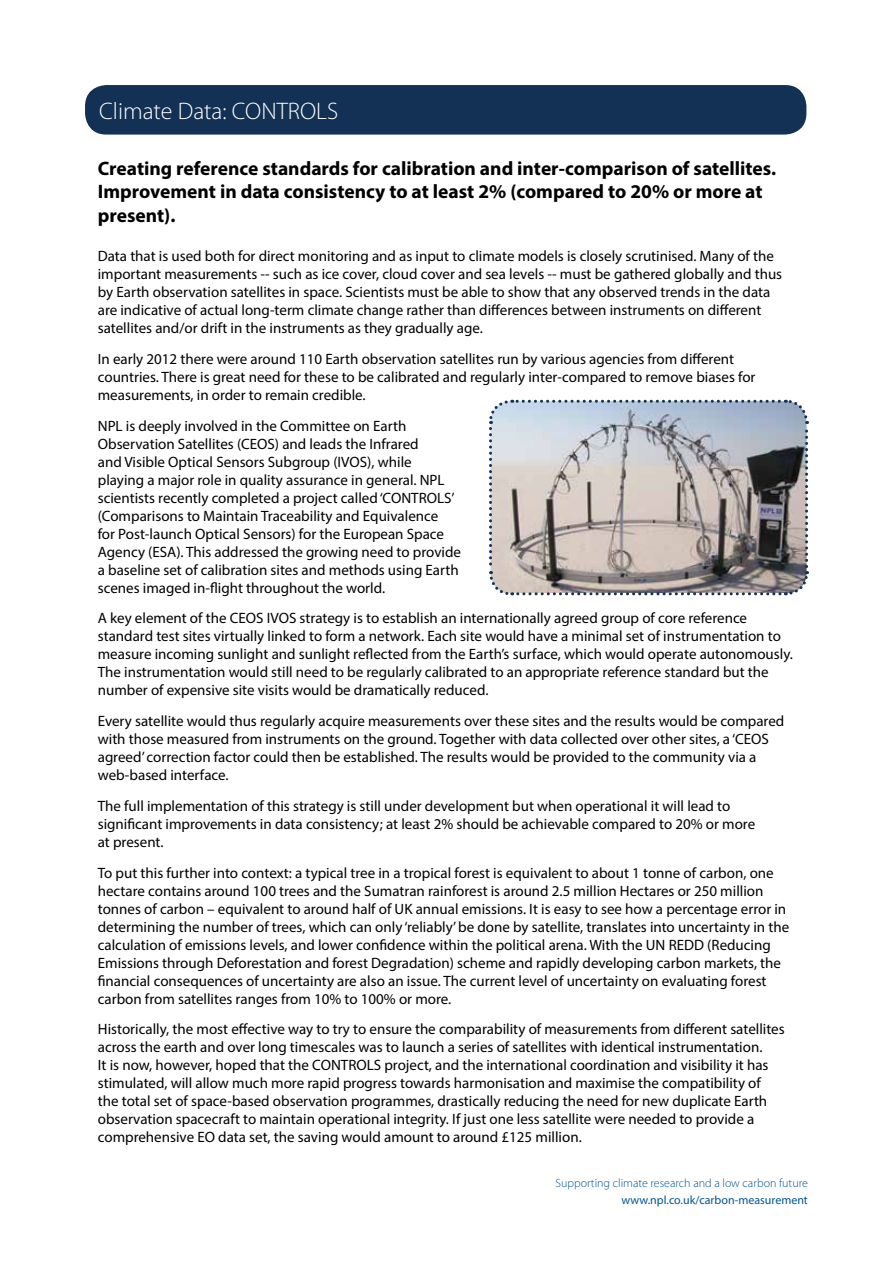
<style>
.page{position:relative;width:893px;height:1263px;background:#fff}
.page>*{position:absolute;margin:0;border:0;box-sizing:border-box;transform-origin:0 0}
.t1{font:300 24px "Myriad Pro";color:#fff}
.t2{font:700 19.5px/23.4px "Myriad Pro";color:#000}
.t3{font:15px/18px "Myriad Pro";color:#000}
.t4{font:300 12px "Myriad Pro";color:#005596}
.t5{font:12px "Myriad Pro";color:#005596}
</style>
<div class="page">
<div style="left:85px;top:85px;width:721px;height:50px;background:#133154;border-radius:21px"></div>
<svg style="left:489px;top:399px;width:320px;height:197px;background:#acaaab"></svg>
<h1 class="t1" style="left:99px;top:98px;width:240px">Climate Data: CONTROLS</h1>
<h2 class="t2" style="left:98px;top:156px;width:680px">Creating reference standards for calibration and inter-comparison of satellites.<br>Improvement in data consistency to at least 2% (compared to 20% or more at present).</h2>
<p class="t3" style="left:98px;top:247px;width:686px">Data that is used both for direct monitoring and as input to climate models is closely scrutinised. Many of the important measurements -- such as ice cover, cloud cover and sea levels -- must be gathered globally and thus by Earth observation satellites in space. Scientists must be able to show that any observed trends in the data are indicative of actual long-term climate change rather than differences between instruments on different satellites and/or drift in the instruments as they gradually age.</p>
<p class="t3" style="left:98px;top:350px;width:659px">In early 2012 there were around 110 Earth observation satellites run by various agencies from different countries. There is great need for these to be calibrated and regularly inter-compared to remove biases for measurements, in order to remain credible.</p>
<p class="t3" style="left:98px;top:416px;width:365px">NPL is deeply involved in the Committee on Earth Observation Satellites (CEOS) and leads the Infrared<br>and Visible Optical Sensors Subgroup (IVOS), while playing a major role in quality assurance in general. NPL scientists recently completed a project called ‘CONTROLS’ (Comparisons to Maintain Traceability and Equivalence<br>for Post-launch Optical Sensors) for the European Space Agency (ESA). This addressed the growing need to provide a baseline set of calibration sites and methods using Earth scenes imaged in-flight throughout the world.</p>
<p class="t3" style="left:98px;top:609px;width:697px">A key element of the CEOS IVOS strategy is to establish an internationally agreed group of core reference standard test sites virtually linked to form a network. Each site would have a minimal set of instrumentation to measure incoming sunlight and sunlight reflected from the Earth’s surface, which would operate autonomously.<br>The instrumentation would still need to be regularly calibrated to an appropriate reference standard but the number of expensive site visits would be dramatically reduced.</p>
<p class="t3" style="left:98px;top:712px;width:688px">Every satellite would thus regularly acquire measurements over these sites and the results would be compared with those measured from instruments on the ground. Together with data collected over other sites, a ‘CEOS agreed’ correction factor could then be established. The results would be provided to the community via a web-based interface.</p>
<p class="t3" style="left:98px;top:797px;width:659px">The full implementation of this strategy is still under development but when operational it will lead to significant improvements in data consistency; at least 2% should be achievable compared to 20% or more at present.</p>
<p class="t3" style="left:98px;top:863px;width:693px">To put this further into context: a typical tree in a tropical forest is equivalent to about 1 tonne of carbon, one hectare contains around 100 trees and the Sumatran rainforest is around 2.5 million Hectares or 250 million tonnes of carbon – equivalent to around half of UK annual emissions. It is easy to see how a percentage error in determining the number of trees, which can only ‘reliably’ be done by satellite, translates into uncertainty in the calculation of emissions levels, and lower confidence within the political arena. With the UN REDD (Reducing Emissions through Deforestation and forest Degradation) scheme and rapidly developing carbon markets, the financial consequences of uncertainty are also an issue. The current level of uncertainty on evaluating forest carbon from satellites ranges from 10% to 100% or more.</p>
<p class="t3" style="left:98px;top:1020px;width:688px">Historically, the most effective way to try to ensure the comparability of measurements from different satellites across the earth and over long timescales was to launch a series of satellites with identical instrumentation.<br>It is now, however, hoped that the CONTROLS project, and the international coordination and visibility it has stimulated, will allow much more rapid progress towards harmonisation and maximise the compatibility of the total set of space-based observation programmes, drastically reducing the need for new duplicate Earth observation spacecraft to maintain operational integrity. If just one less satellite were needed to provide a comprehensive EO data set, the saving would amount to around £125 million.</p>
<p class="t4" style="left:555px;top:1176px;width:254px">Supporting climate research and a low carbon future</p>
<p class="t5" style="left:621px;top:1192px;width:188px">www.npl.co.uk/carbon-measurement</p>
</div>
